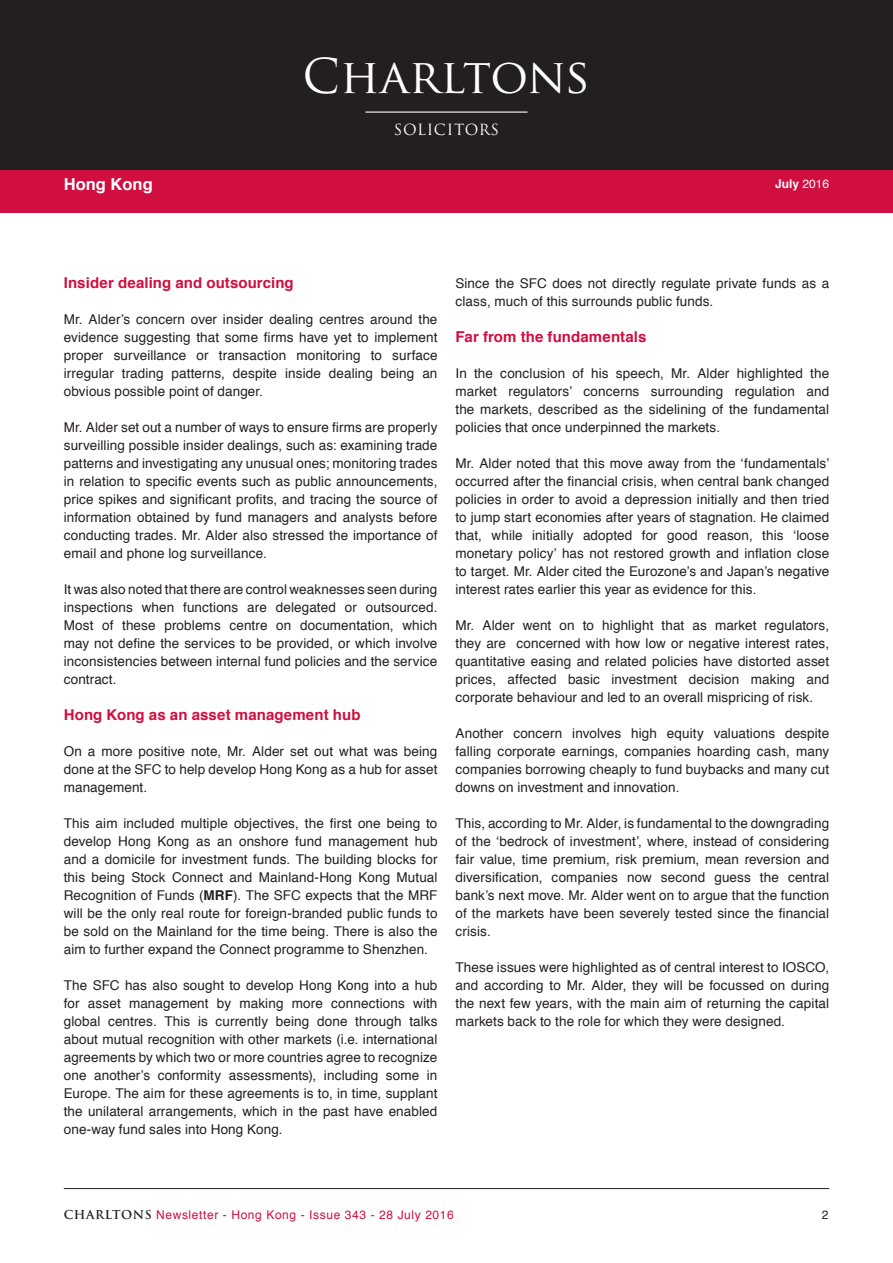
<style>
.page{position:relative;width:893px;height:1263px;background:#fff}
.page>*{position:absolute;margin:0;border:0;box-sizing:border-box;transform-origin:0 0}
.t1{font:46.8px "Trajan Pro";color:#fff}
.t2{font:700 16.5px "Helvetica";color:#fff}
.body__Subtitle_1{font:700 15px "Helvetica";letter-spacing:.005em;color:#d10e40}
.t3{font:15px "Trajan Pro";letter-spacing:.04em;color:#fff}
.body_text{font:13.5px/18px "Helvetica";letter-spacing:.01em;color:#231f20;text-align:justify}
.t4{font:12px "Helvetica";letter-spacing:.05em;color:#d10e40}
.t5{font:700 12px "Helvetica";color:#fff}
.t6{font:12px "Helvetica";color:#231f20}
.s1{font-weight:400}
.s2{font-weight:700}
.s3{font-family:"Trajan Pro";font-weight:700;color:#231f20}
</style>
<div class="page">
<div style="left:0;top:194px;width:893px;height:19px;background:#d10e40"></div>
<hr style="left:64px;top:1188px;width:765px;height:1px;background:#231f20">
<div style="left:0;top:0;width:893px;height:170px;background:#231f20"></div>
<div style="left:0;top:170px;width:893px;height:32px;background:#d10e40"></div>
<hr style="left:365px;top:112px;width:162px;height:1px;background:#fff">
<p class="t2" style="left:64px;top:171px;width:90px">Hong Kong</p>
<h1 class="t1" style="left:303px;top:47px;width:289px">Charltons</h1>
<p class="t3" style="left:394px;top:120px;width:107px">SOLICITORS</p>
<p class="t5" style="left:775px;top:174px;width:56px">July <span class="s1">2016</span></p>
<p class="body__Subtitle_1" style="left:64px;top:271px;width:231px">Insider dealing and outsourcing</p>
<p class="body_text" style="left:64px;top:311px;width:375px">Mr. Alder’s concern over insider dealing centres around the evidence suggesting that some firms have yet to implement proper surveillance or transaction monitoring to surface irregular trading patterns, despite inside dealing being an obvious possible point of danger.</p>
<p class="body_text" style="left:64px;top:419px;width:375px">Mr. Alder set out a number of ways to ensure firms are properly surveilling possible insider dealings, such as: examining trade patterns and investigating any unusual ones; monitoring trades in relation to specific events such as public announcements, price spikes and significant profits, and tracing the source of information obtained by fund managers and analysts before conducting trades. Mr. Alder also stressed the importance of email and phone log surveillance.</p>
<p class="body_text" style="left:64px;top:581px;width:375px">It was also noted that there are control weaknesses seen during inspections when functions are delegated or outsourced.<br>Most of these problems centre on documentation, which may not define the services to be provided, or which involve inconsistencies between internal fund policies and the service contract.</p>
<p class="body__Subtitle_1" style="left:64px;top:703px;width:298px">Hong Kong as an asset management hub</p>
<p class="body_text" style="left:64px;top:743px;width:375px">On a more positive note, Mr. Alder set out what was being done at the SFC to help develop Hong Kong as a hub for asset management.</p>
<p class="body_text" style="left:64px;top:815px;width:375px">This aim included multiple objectives, the first one being to develop Hong Kong as an onshore fund management hub and a domicile for investment funds. The building blocks for this being Stock Connect and Mainland-Hong Kong Mutual Recognition of Funds (<span class="s2">MRF</span>). The SFC expects that the MRF will be the only real route for foreign-branded public funds to be sold on the Mainland for the time being. There is also the aim to further expand the Connect programme to Shenzhen.</p>
<p class="body_text" style="left:64px;top:977px;width:375px">The SFC has also sought to develop Hong Kong into a hub for asset management by making more connections with global centres. This is currently being done through talks about mutual recognition with other markets (i.e. international agreements by which two or more countries agree to recognize one another’s conformity assessments), including some in Europe. The aim for these agreements is to, in time, supplant the unilateral arrangements, which in the past have enabled one-way fund sales into Hong Kong.</p>
<p class="body_text" style="left:455px;top:275px;width:375px">Since the SFC does not directly regulate private funds as a class, much of this surrounds public funds.</p>
<p class="body__Subtitle_1" style="left:455px;top:325px;width:192px">Far from the fundamentals</p>
<p class="body_text" style="left:455px;top:365px;width:375px">In the conclusion of his speech, Mr. Alder highlighted the market regulators’ concerns surrounding regulation and the markets, described as the sidelining of the fundamental policies that once underpinned the markets.</p>
<p class="body_text" style="left:455px;top:455px;width:375px">Mr. Alder noted that this move away from the ‘fundamentals’ occurred after the financial crisis, when central bank changed policies in order to avoid a depression initially and then tried to jump start economies after years of stagnation. He claimed that, while initially adopted for good reason, this ‘loose monetary policy’ has not restored growth and inflation close to target. Mr. Alder cited the Eurozone’s and Japan’s negative interest rates earlier this year as evidence for this.</p>
<p class="body_text" style="left:455px;top:617px;width:375px">Mr. Alder went on to highlight that as market regulators, they are concerned with how low or negative interest rates, quantitative easing and related policies have distorted asset prices, affected basic investment decision making and corporate behaviour and led to an overall mispricing of risk.</p>
<p class="body_text" style="left:455px;top:725px;width:375px">Another concern involves high equity valuations despite falling corporate earnings, companies hoarding cash, many companies borrowing cheaply to fund buybacks and many cut downs on investment and innovation.</p>
<p class="body_text" style="left:455px;top:815px;width:375px">This, according to Mr. Alder, is fundamental to the downgrading of the ‘bedrock of investment’, where, instead of considering fair value, time premium, risk premium, mean reversion and diversification, companies now second guess the central bank’s next move. Mr. Alder went on to argue that the function of the markets have been severely tested since the financial crisis.</p>
<p class="body_text" style="left:455px;top:959px;width:375px">These issues were highlighted as of central interest to IOSCO, and according to Mr. Alder, they will be focussed on during the next few years, with the main aim of returning the capital markets back to the role for which they were designed.</p>
<p class="t4" style="left:64px;top:1206px;width:392px"><span class="s3">CHARLTONS</span> Newsletter - Hong Kong - Issue 343 - 28 July 2016</p>
<p class="t6" style="left:822px;top:1206px;width:8px">2</p>
</div>
